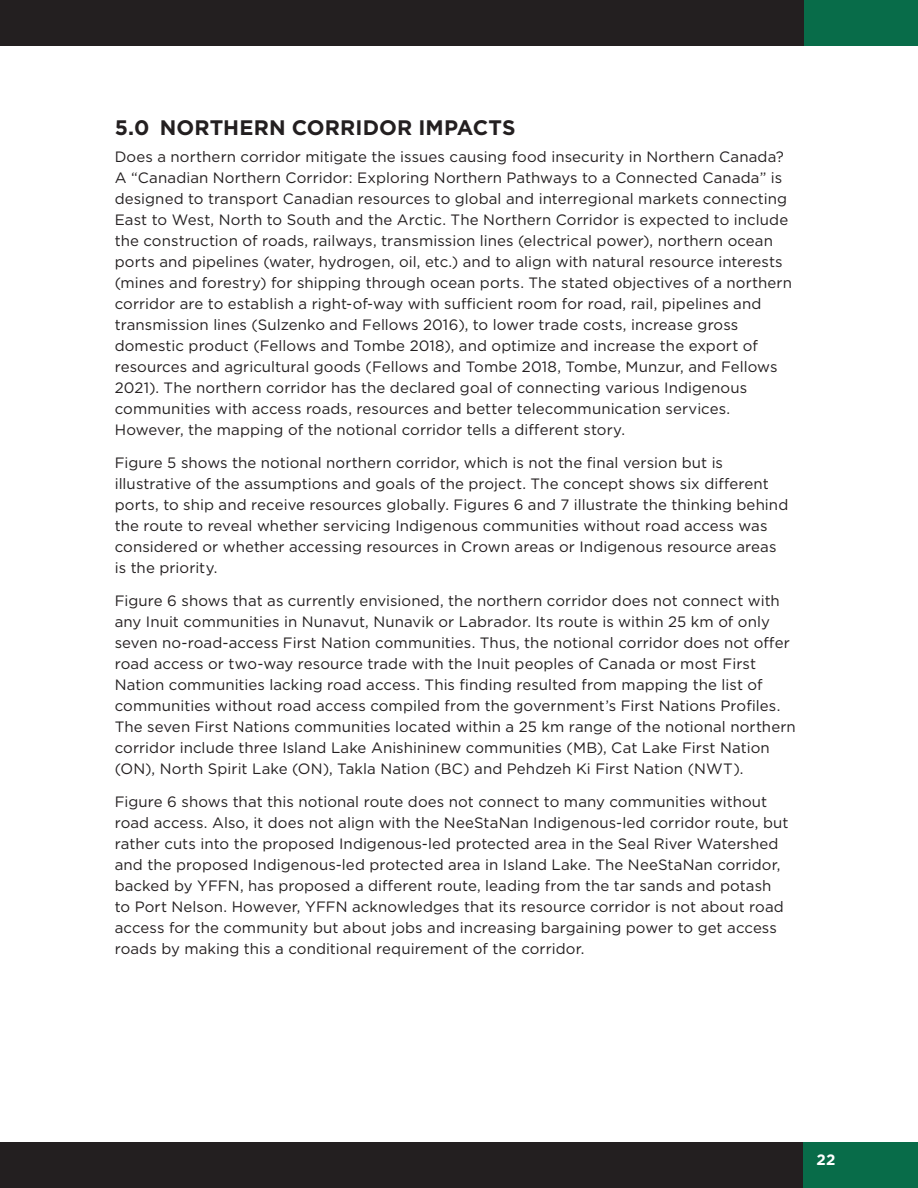
<style>
.page{position:relative;width:918px;height:1188px;background:#fff}
.page>*{position:absolute;margin:0;border:0;box-sizing:border-box;transform-origin:0 0}
.t1{font:700 21px "Gotham";letter-spacing:.005em;color:#231f20}
.t2{font:15px/21px "Gotham";letter-spacing:.005em;color:#231f20}
.t3{font:700 15px "Gotham";color:#fff}
</style>
<div class="page">
<div style="left:802px;top:1143px;width:116px;height:45px;background:#086c49"></div>
<div style="left:803px;top:0;width:115px;height:45px;background:#086c49"></div>
<div style="left:0;top:1143px;width:802px;height:45px;background:#231f20"></div>
<div style="left:0;top:0;width:803px;height:45px;background:#231f20"></div>
<h1 class="t1" style="left:115px;top:113px;width:402px">5.0 NORTHERN CORRIDOR IMPACTS</h1>
<p class="t2" style="left:115px;top:146px;width:679px">Does a northern corridor mitigate the issues causing food insecurity in Northern Canada?<br>A “Canadian Northern Corridor: Exploring Northern Pathways to a Connected Canada” is designed to transport Canadian resources to global and interregional markets connecting East to West, North to South and the Arctic. The Northern Corridor is expected to include the construction of roads, railways, transmission lines (electrical power), northern ocean ports and pipelines (water, hydrogen, oil, etc.) and to align with natural resource interests (mines and forestry) for shipping through ocean ports. The stated objectives of a northern corridor are to establish a right-of-way with sufficient room for road, rail, pipelines and transmission lines (Sulzenko and Fellows 2016), to lower trade costs, increase gross domestic product (Fellows and Tombe 2018), and optimize and increase the export of resources and agricultural goods (Fellows and Tombe 2018, Tombe, Munzur, and Fellows 2021). The northern corridor has the declared goal of connecting various Indigenous communities with access roads, resources and better telecommunication services.<br>However, the mapping of the notional corridor tells a different story.</p>
<p class="t2" style="left:115px;top:452px;width:675px">Figure 5 shows the notional northern corridor, which is not the final version but is illustrative of the assumptions and goals of the project. The concept shows six different ports, to ship and receive resources globally. Figures 6 and 7 illustrate the thinking behind the route to reveal whether servicing Indigenous communities without road access was considered or whether accessing resources in Crown areas or Indigenous resource areas is the priority.</p>
<p class="t2" style="left:115px;top:590px;width:683px">Figure 6 shows that as currently envisioned, the northern corridor does not connect with any Inuit communities in Nunavut, Nunavik or Labrador. Its route is within 25 km of only seven no-road-access First Nation communities. Thus, the notional corridor does not offer road access or two-way resource trade with the Inuit peoples of Canada or most First Nation communities lacking road access. This finding resulted from mapping the list of communities without road access compiled from the government’s First Nations Profiles.<br>The seven First Nations communities located within a 25 km range of the notional northern corridor include three Island Lake Anishininew communities (MB), Cat Lake First Nation (ON), North Spirit Lake (ON), Takla Nation (BC) and Pehdzeh Ki First Nation (NWT).</p>
<p class="t2" style="left:115px;top:791px;width:675px">Figure 6 shows that this notional route does not connect to many communities without road access. Also, it does not align with the NeeStaNan Indigenous-led corridor route, but rather cuts into the proposed Indigenous-led protected area in the Seal River Watershed and the proposed Indigenous-led protected area in Island Lake. The NeeStaNan corridor, backed by YFFN, has proposed a different route, leading from the tar sands and potash to Port Nelson. However, YFFN acknowledges that its resource corridor is not about road access for the community but about jobs and increasing bargaining power to get access roads by making this a conditional requirement of the corridor.</p>
<p class="t3" style="left:817px;top:1150px;width:20px">22</p>
</div>
